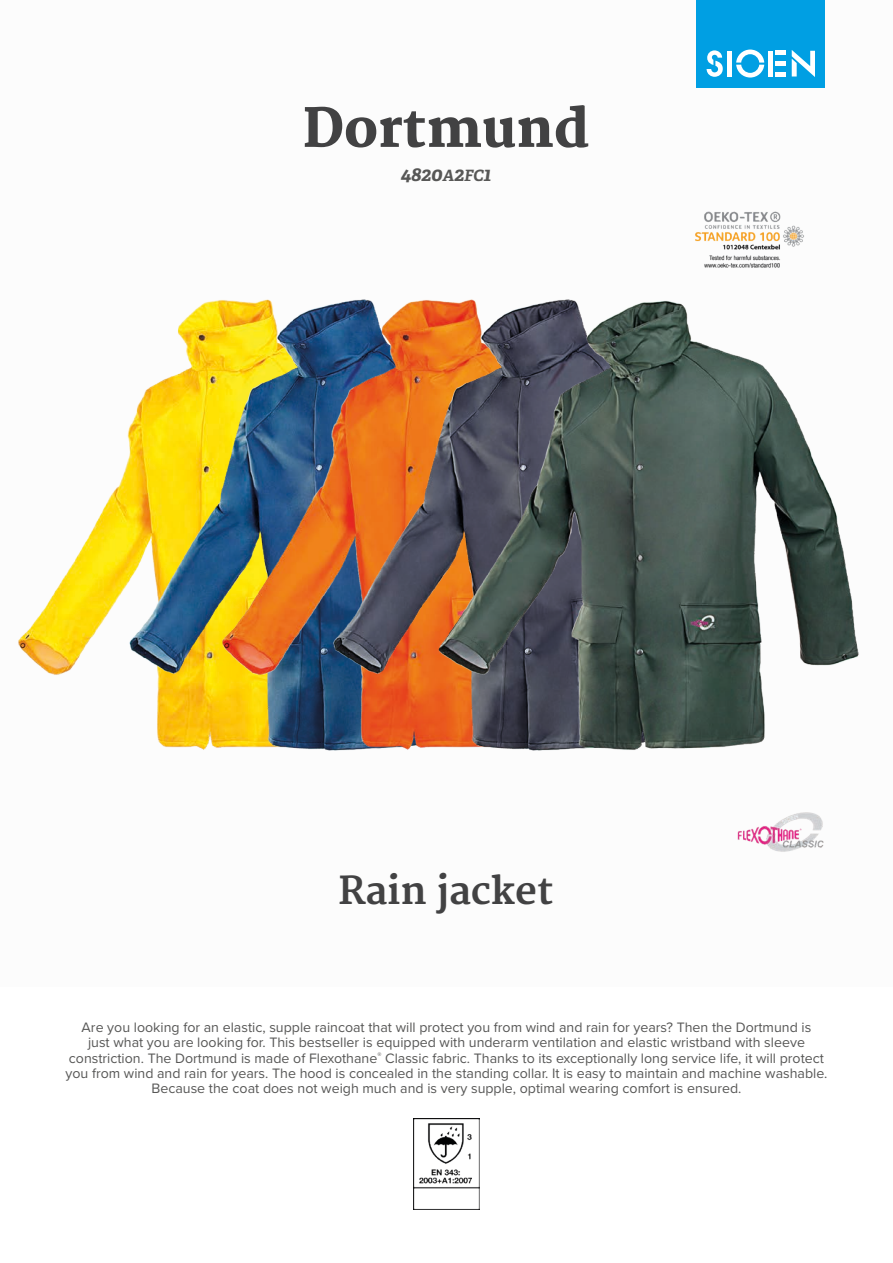
<style>
.page{position:relative;width:893px;height:1263px;background:#fff}
.page>*{position:absolute;margin:0;border:0;box-sizing:border-box;transform-origin:0 0}
.t1{font:800 52.5px "Merriweather";color:#424243}
.t2{font:700 37.5px "Merriweather";color:#424243}
.t3{font:italic 700 19.5px "Adelle PE";color:#575756}
.t4{font:14.25px/15.3px "Proxima Nova";color:#575756;text-align:center}
.s1{font-size:15.6px}
</style>
<div class="page">
<div style="left:697px;top:0;width:128px;height:88px;background:#009fe3"></div>
<svg style="left:707px;top:50px;width:16px;height:27px"></svg>
<svg style="left:736px;top:50px;width:28px;height:28px"></svg>
<div style="left:727px;top:51px;width:5px;height:26px;background:#fff"></div>
<div style="left:768px;top:51px;width:5px;height:26px;background:#fff"></div>
<div style="left:775px;top:72px;width:11px;height:5px;background:#fff"></div>
<div style="left:775px;top:61px;width:11px;height:5px;background:#fff"></div>
<hr style="left:775px;top:51px;width:11px;height:4px;background:#fff">
<svg style="left:792px;top:50px;width:23px;height:27px"></svg>
<img style="left:413px;top:1118px;width:67px;height:92px">
<img style="left:18px;top:512px;width:84px;height:163px">
<img style="left:102px;top:303px;width:102px;height:447px">
<img style="left:204px;top:299px;width:102px;height:451px">
<img style="left:306px;top:299px;width:102px;height:452px">
<img style="left:408px;top:211px;width:451px;height:641px">
<h1 class="t1" style="left:302px;top:98px;width:288px">Dortmund</h1>
<h3 class="t3" style="left:400px;top:160px;width:93px">4820<span class="s1">A</span>2<span class="s1">FC</span>1</h3>
<h2 class="t2" style="left:338px;top:869px;width:217px">Rain jacket</h2>
<p class="t4" style="left:65px;top:1019px;width:764px">Are you looking for an elastic, supple raincoat that will protect you from wind and rain for years? Then the Dortmund is<br>just what you are looking for. This bestseller is equipped with underarm ventilation and elastic wristband with sleeve constriction. The Dortmund is made of Flexothane<sup>®</sup> Classic fabric. Thanks to its exceptionally long service life, it will protect you from wind and rain for years. The hood is concealed in the standing collar. It is easy to maintain and machine washable.<br>Because the coat does not weigh much and is very supple, optimal wearing comfort is ensured.</p>
</div>
